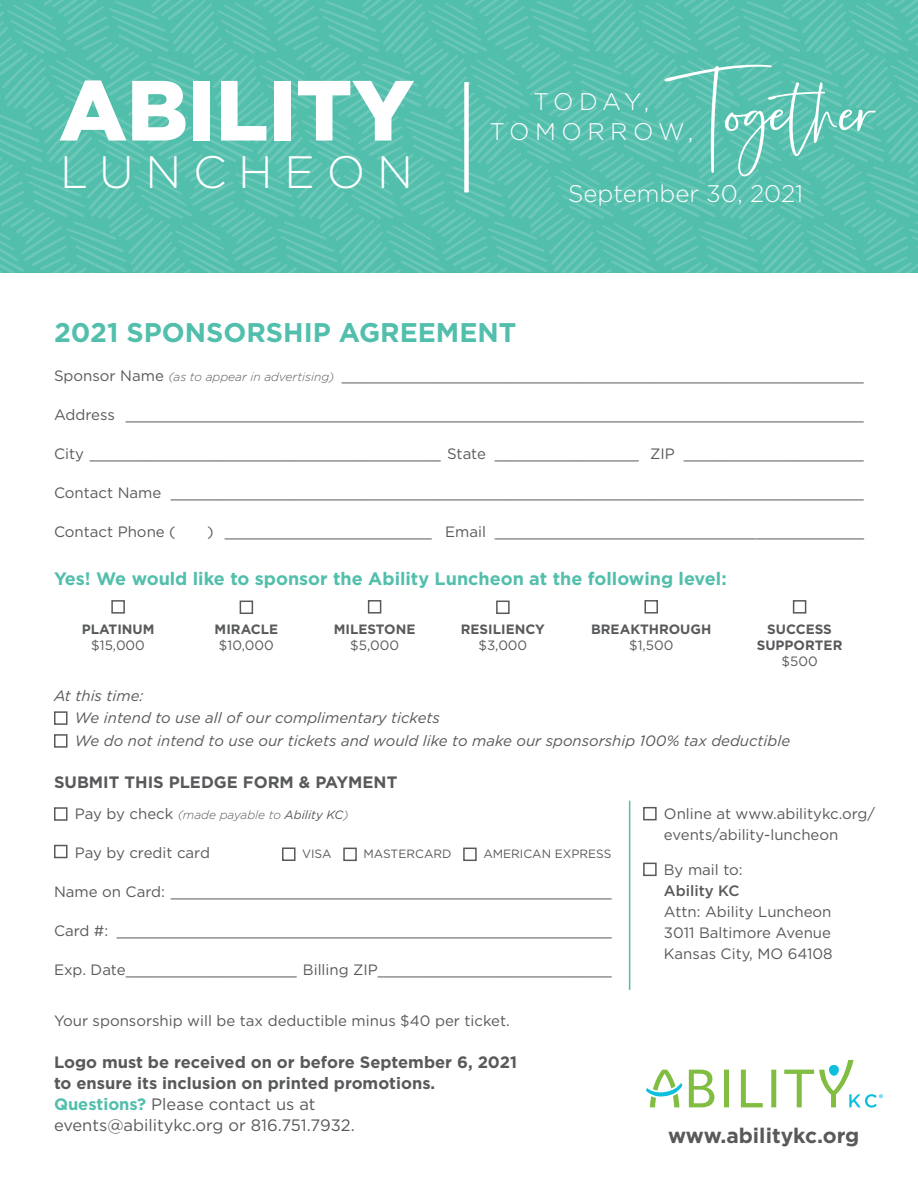
<style>
.page{position:relative;width:918px;height:1188px;background:#fff}
.page>*{position:absolute;margin:0;border:0;box-sizing:border-box;transform-origin:0 0}
.t1{font:900 85.2px "Gotham HTF";color:#fff}
.t2{font:58.5px "Prescious Soul";color:#fff}
.t3{font:300 45.3px "Gotham HTF";letter-spacing:.26em;color:#fff}
.Form_Fields{font:700 27px "Gotham HTF";color:#52beac}
.t4{font:300 24px "Gotham HTF";color:#fff}
.t5{font:300 24px "Gotham HTF";letter-spacing:.23em;color:#fff}
.Body{font:700 21px "Gotham HTF";color:#58595b}
.Form_Fields-2{font:700 18px "Gotham HTF";color:#52beac}
.Form_Fields-3{font:700 16.5px/21px "Gotham HTF";color:#58595b}
.Form_Fields-4{font:15px/21px "Gotham HTF";color:#58595b}
.Form_Fields-5{font:italic 15px "Gotham HTF";color:#58595b}
.Table_Subheads{font:700 13.5px/16.2px "Gotham HTF";color:#58595b;text-align:center}
.Table_Subheads-2{font:13.5px "Gotham HTF";color:#58595b}
.Form_Fields-6{font:italic 300 12px "Gotham HTF";color:#58595b}
.Form_Fields-7{font:12px "Gotham HTF";color:#58595b}
.s1{font-weight:300;font-style:italic;font-size:12px}
.s2{font-weight:400;font-style:normal;font-size:15px}
.s3{font-weight:400}
.s4{font-weight:500}
.s5{color:#52beac}
</style>
<div class="page">
<div style="left:111px;top:600px;width:14px;height:14px;border:2px solid #58595b"></div>
<div style="left:240px;top:601px;width:13px;height:13px;border:2px solid #58595b"></div>
<div style="left:368px;top:600px;width:13px;height:14px;border:2px solid #58595b"></div>
<div style="left:496px;top:601px;width:14px;height:13px;border:2px solid #58595b"></div>
<div style="left:644px;top:600px;width:14px;height:14px;border:2px solid #58595b"></div>
<div style="left:793px;top:600px;width:13px;height:14px;border:2px solid #58595b"></div>
<div style="left:54px;top:711px;width:14px;height:14px;border:2px solid #58595b"></div>
<div style="left:54px;top:734px;width:14px;height:14px;border:2px solid #58595b"></div>
<hr style="left:629px;top:801px;width:1px;height:189px;background:#52beac">
<div style="left:54px;top:807px;width:14px;height:14px;border:2px solid #58595b"></div>
<div style="left:54px;top:845px;width:14px;height:13px;border:2px solid #58595b"></div>
<div style="left:282px;top:847px;width:14px;height:14px;border:2px solid #58595b"></div>
<div style="left:343px;top:848px;width:14px;height:13px;border:2px solid #58595b"></div>
<div style="left:463px;top:848px;width:14px;height:13px;border:2px solid #58595b"></div>
<div style="left:643px;top:807px;width:14px;height:13px;border:2px solid #58595b"></div>
<div style="left:643px;top:863px;width:14px;height:13px;border:2px solid #58595b"></div>
<svg style="left:689px;top:1070px;width:25px;height:37px"></svg>
<svg style="left:724px;top:1070px;width:5px;height:37px"></svg>
<svg style="left:741px;top:1070px;width:22px;height:37px"></svg>
<svg style="left:771px;top:1070px;width:5px;height:37px"></svg>
<svg style="left:646px;top:1070px;width:36px;height:37px"></svg>
<svg style="left:784px;top:1060px;width:99px;height:48px"></svg>
<svg style="left:0;top:0;width:918px;height:273px;background:#58c0af"></svg>
<div style="left:464px;top:82px;width:5px;height:110px;background:#fff"></div>
<p class="t1" style="left:59px;top:61px;width:356px">ABILITY</p>
<p class="t3" style="left:60px;top:147px;width:354px">LUNCHEON</p>
<p class="t2" style="left:664px;top:76px;width:214px">Together</p>
<p class="t4" style="left:533px;top:88px;width:117px">TODAY,</p>
<p class="t5" style="left:489px;top:118px;width:205px">TOMORROW,</p>
<p class="t4" style="left:568px;top:180px;width:237px">September 30, 2021</p>
<p class="Form_Fields" style="left:54px;top:317px;width:464px">2021 SPONSORSHIP AGREEMENT</p>
<p class="Form_Fields-4" style="left:54px;top:365px;width:811px">Sponsor Name <span class="s1">(as to appear in advertising)</span> __________________________________________________________</p>
<p class="Form_Fields-4" style="left:54px;top:404px;width:811px">Address __________________________________________________________________________________</p>
<p class="Form_Fields-4" style="left:54px;top:443px;width:811px">City _______________________________________ State ________________ ZIP ____________________</p>
<p class="Form_Fields-4" style="left:54px;top:482px;width:811px">Contact Name _____________________________________________________________________________</p>
<p class="Form_Fields-4" style="left:54px;top:521px;width:123px">Contact Phone (</p>
<p class="Form_Fields-4" style="left:207px;top:521px;width:658px">) _______________________ Email _________________________________________</p>
<p class="Form_Fields-2" style="left:54px;top:568px;width:674px">Yes! We would like to sponsor the Ability Luncheon at the following level:</p>
<p class="Table_Subheads" style="left:82px;top:620px;width:74px">PLATINUM</p>
<p class="Table_Subheads-2" style="left:91px;top:638px;width:55px">$15,000</p>
<p class="Table_Subheads" style="left:215px;top:620px;width:65px">MIRACLE</p>
<p class="Table_Subheads-2" style="left:219px;top:638px;width:56px">$10,000</p>
<p class="Table_Subheads" style="left:334px;top:620px;width:83px">MILESTONE</p>
<p class="Table_Subheads-2" style="left:350px;top:638px;width:50px">$5,000</p>
<p class="Table_Subheads" style="left:461px;top:620px;width:86px">RESILIENCY</p>
<p class="Table_Subheads-2" style="left:478px;top:638px;width:50px">$3,000</p>
<p class="Table_Subheads" style="left:591px;top:620px;width:122px">BREAKTHROUGH</p>
<p class="Table_Subheads-2" style="left:629px;top:638px;width:46px">$1,500</p>
<p class="Table_Subheads" style="left:757px;top:620px;width:87px">SUCCESS<br>SUPPORTER</p>
<p class="Table_Subheads-2" style="left:782px;top:654px;width:38px">$500</p>
<p class="Form_Fields-5" style="left:54px;top:687px;width:91px">At this time:</p>
<p class="Form_Fields-5" style="left:75px;top:710px;width:367px">We intend to use all of our complimentary tickets</p>
<p class="Form_Fields-5" style="left:75px;top:732px;width:717px">We do not intend to use our tickets and would like to make our sponsorship 100% tax deductible</p>
<p class="Form_Fields-3" style="left:54px;top:771px;width:345px">SUBMIT THIS PLEDGE FORM &amp; PAYMENT</p>
<p class="Form_Fields-6" style="left:75px;top:808px;width:275px"><span class="s2">Pay by check</span> (made payable to <span class="s3">Ability KC</span>)</p>
<p class="Form_Fields-4" style="left:75px;top:842px;width:137px">Pay by credit card</p>
<p class="Form_Fields-7" style="left:302px;top:847px;width:31px">VISA</p>
<p class="Form_Fields-7" style="left:363px;top:847px;width:90px">MASTERCARD</p>
<p class="Form_Fields-7" style="left:483px;top:847px;width:130px">AMERICAN EXPRESS</p>
<p class="Form_Fields-4" style="left:54px;top:881px;width:559px">Name on Card: _________________________________________________</p>
<p class="Form_Fields-4" style="left:54px;top:920px;width:559px">Card #: _______________________________________________________</p>
<p class="Form_Fields-4" style="left:54px;top:959px;width:559px">Exp. Date___________________ Billing ZIP__________________________</p>
<p class="Form_Fields-4" style="left:664px;top:803px;width:213px">Online at www.abilitykc.org/ events/ability-luncheon</p>
<p class="Form_Fields-4" style="left:664px;top:859px;width:170px">By mail to:<br><span class="s4">Ability KC<br></span>Attn: Ability Luncheon<br>3011 Baltimore Avenue<br>Kansas City, MO 64108</p>
<p class="Form_Fields-4" style="left:54px;top:1010px;width:457px">Your sponsorship will be tax deductible minus $40 per ticket.</p>
<p class="Form_Fields-3" style="left:54px;top:1051px;width:465px">Logo must be received on or before September 6, 2021 to ensure its inclusion on printed promotions.<br><span class="s5">Questions?</span> <span class="s3">Please contact us at<br>events@abilitykc.org or 816.751.7932.</span></p>
<p class="Body" style="left:668px;top:1123px;width:193px">www.abilitykc.org</p>
</div>
